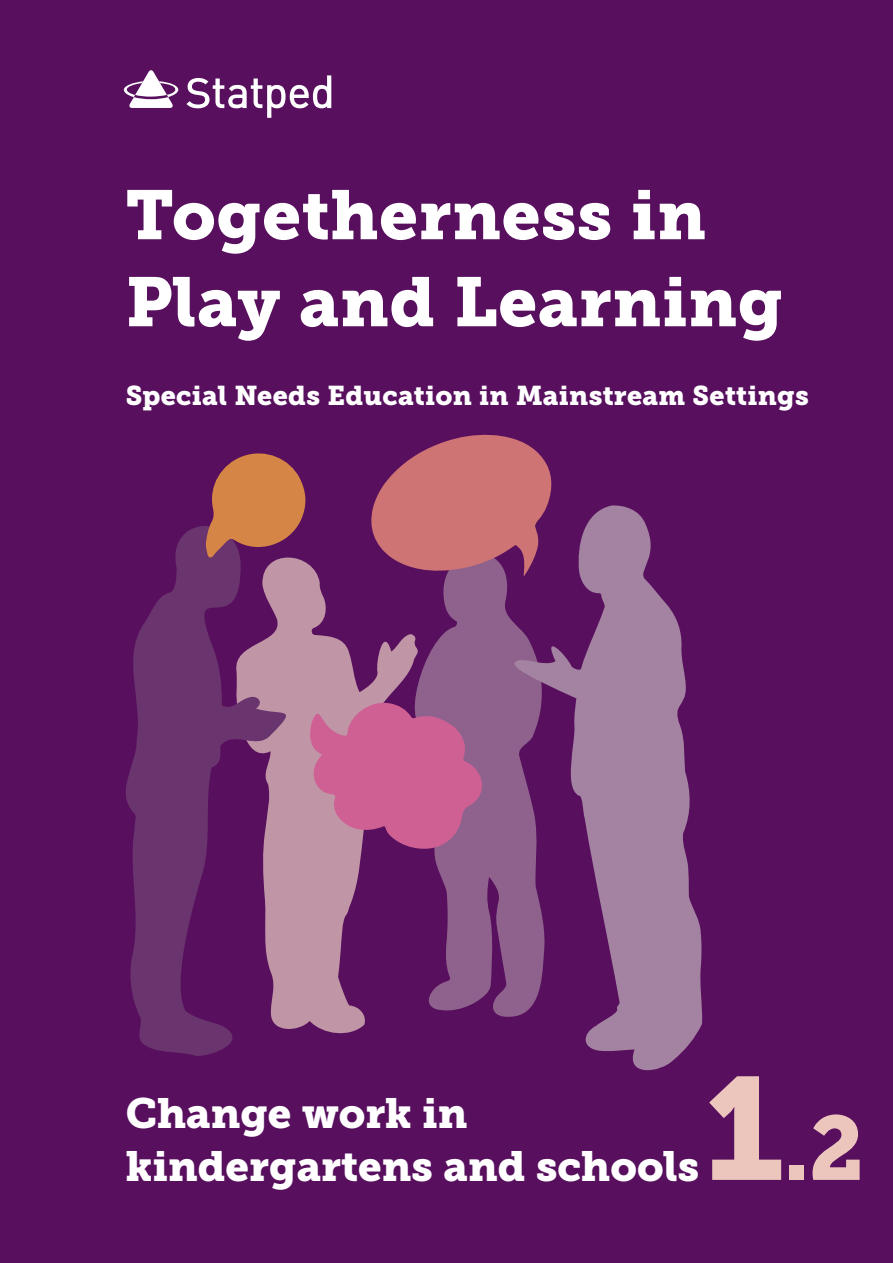
<style>
.page{position:relative;width:893px;height:1263px;background:#570f5e}
.page>*{position:absolute;margin:0;border:0;box-sizing:border-box;transform-origin:0 0}
.H2_Mellomtittel{font:90px "Museo Slab 900";color:#ecc6bd}
.t1{font:69px/87px "Museo Slab 900";letter-spacing:.01em;color:#fff}
.H1_Main_Title{font:42px/52.5px "Museo Slab 900";color:#fff}
.t2{font:27px "Museo Slab 900";letter-spacing:.01em;color:#fff}
.s1{font-size:144.9px}
</style>
<div class="page">
<svg style="left:124px;top:70px;width:54px;height:38px"></svg>
<svg style="left:186px;top:75px;width:145px;height:43px"></svg>
<svg style="left:301px;top:560px;width:94px;height:474px"></svg>
<svg style="left:126px;top:526px;width:175px;height:530px"></svg>
<svg style="left:395px;top:577px;width:117px;height:440px;fill:#8e628c"></svg>
<svg style="left:512px;top:505px;width:190px;height:565px"></svg>
<svg style="left:368px;top:435px;width:185px;height:142px"></svg>
<svg style="left:310px;top:701px;width:176px;height:149px;background:#be6593"></svg>
<svg style="left:205px;top:453px;width:101px;height:105px"></svg>
<h1 class="t1" style="left:126px;top:172px;width:659px">Togetherness in<br>Play and Learning</h1>
<h1 class="t2" style="left:126px;top:380px;width:685px">Special Needs Education in Mainstream Settings</h1>
<h1 class="H1_Main_Title" style="left:126px;top:1087px;width:575px">Change work in kindergartens and schools</h1>
<h2 class="H2_Mellomtittel" style="left:705px;top:1096px;width:160px"><span class="s1">1</span>.2</h2>
</div>
